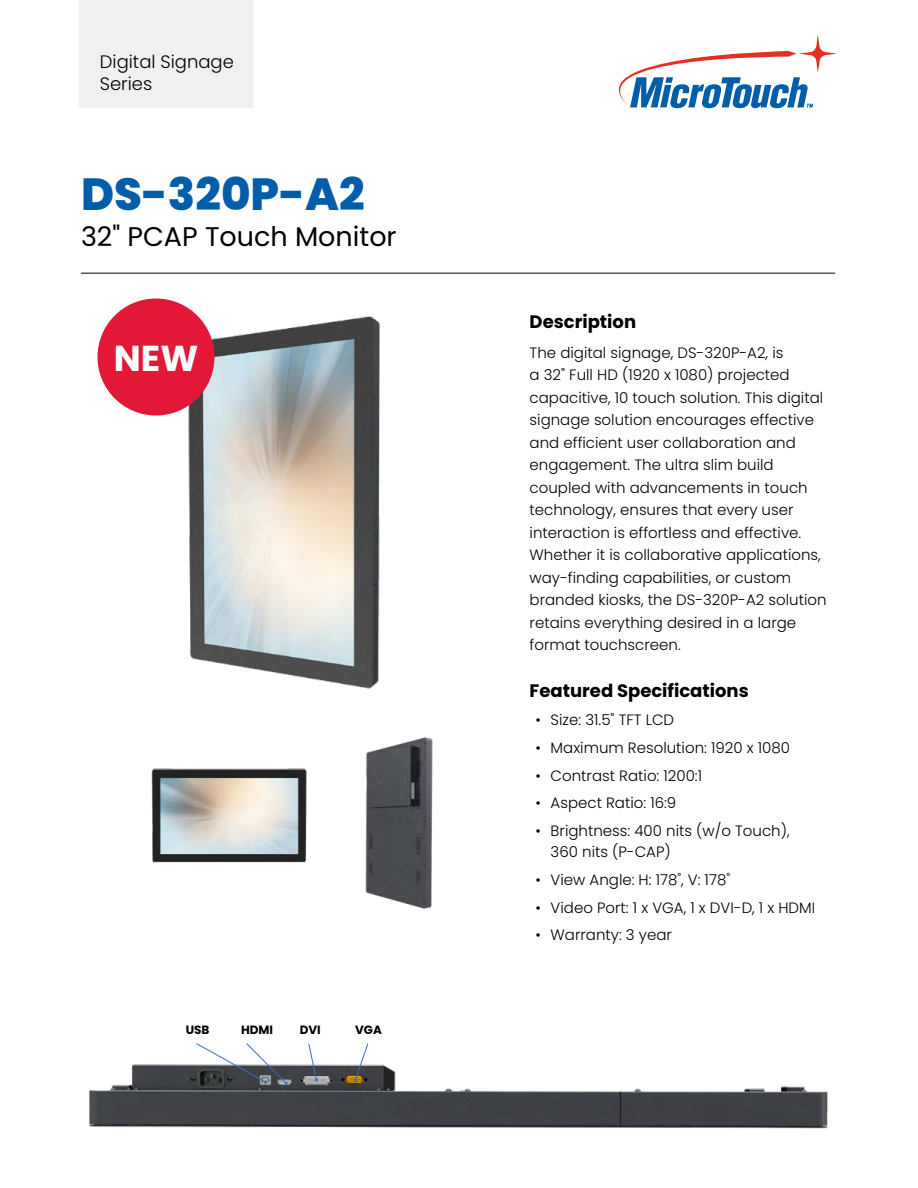
<style>
.page{position:relative;width:918px;height:1188px;background:#fff}
.page>*{position:absolute;margin:0;border:0;box-sizing:border-box;transform-origin:0 0}
.Product_Model{font:800 45px "Poppins";color:#005daa}
.Body_Head{font:700 36px "Poppins";color:#fff}
.Product_Type{font:27px "Poppins";color:#000}
.Body_Head-2{font:700 18px "Poppins";color:#000}
.Series{font:300 18px/22.5px "Poppins";color:#000}
.Body{font:300 15px/22.5px "Poppins";color:#000}
.Ports{font:700 12px "Poppins";color:#000}
</style>
<div class="page">
<div style="left:80px;top:0;width:173px;height:108px;background:#eff0f1"></div>
<svg style="left:618px;top:35px;width:219px;height:73px"></svg>
<img style="left:180px;top:303px;width:200px;height:386px">
<img style="left:151px;top:768px;width:156px;height:95px">
<img style="left:365px;top:737px;width:68px;height:172px">
<img style="left:89px;top:1064px;width:739px;height:65px">
<hr style="left:81px;top:273px;width:754px;height:1px;background:#000">
<svg style="left:196px;top:1043px;width:92px;height:42px"></svg>
<svg style="left:308px;top:1043px;width:10px;height:39px"></svg>
<svg style="left:354px;top:1043px;width:15px;height:39px"></svg>
<div style="left:98px;top:298px;width:116px;height:118px;background:#e31837;border-radius:50%"></div>
<p class="Series" style="left:100px;top:50px;width:136px">Digital Signage<br>Series</p>
<p class="Product_Model" style="left:81px;top:168px;width:285px">DS-320P-A2</p>
<p class="Product_Type" style="left:81px;top:221px;width:317px">32" PCAP Touch Monitor</p>
<p class="Body_Head" style="left:114px;top:338px;width:86px">NEW</p>
<p class="Ports" style="left:186px;top:1023px;width:25px">USB</p>
<p class="Ports" style="left:241px;top:1023px;width:34px">HDMI</p>
<p class="Ports" style="left:300px;top:1023px;width:23px">DVI</p>
<p class="Ports" style="left:355px;top:1023px;width:28px">VGA</p>
<p class="Body_Head-2" style="left:530px;top:312px;width:108px">Description</p>
<p class="Body" style="left:530px;top:341px;width:298px">The digital signage, DS-320P-A2, is<br>a 32" Full HD (1920 x 1080) projected capacitive, 10 touch solution. This digital signage solution encourages effective and efficient user collaboration and engagement. The ultra slim build coupled with advancements in touch technology, ensures that every user interaction is effortless and effective.<br>Whether it is collaborative applications, way-finding capabilities, or custom branded kiosks, the DS-320P-A2 solution retains everything desired in a large format touchscreen.</p>
<p class="Body_Head-2" style="left:530px;top:681px;width:221px">Featured Specifications</p>
<p class="Body" style="left:536px;top:709px;width:140px">• Size: 31.5" TFT LCD</p>
<p class="Body" style="left:536px;top:737px;width:256px">• Maximum Resolution: 1920 x 1080</p>
<p class="Body" style="left:536px;top:764px;width:168px">• Contrast Ratio: 1200:1</p>
<p class="Body" style="left:536px;top:792px;width:142px">• Aspect Ratio: 16:9</p>
<p class="Body" style="left:551px;top:821px;width:240px;line-height:21px;text-indent:-15px">• Brightness: 400 nits (w/o Touch),<br>360 nits (P-CAP)</p>
<p class="Body" style="left:536px;top:869px;width:196px">• View Angle: H: 178˚, V: 178˚</p>
<p class="Body" style="left:536px;top:896px;width:281px">• Video Port: 1 x VGA, 1 x DVI-D, 1 x HDMI</p>
<p class="Body" style="left:536px;top:924px;width:138px">• Warranty: 3 year</p>
</div>
